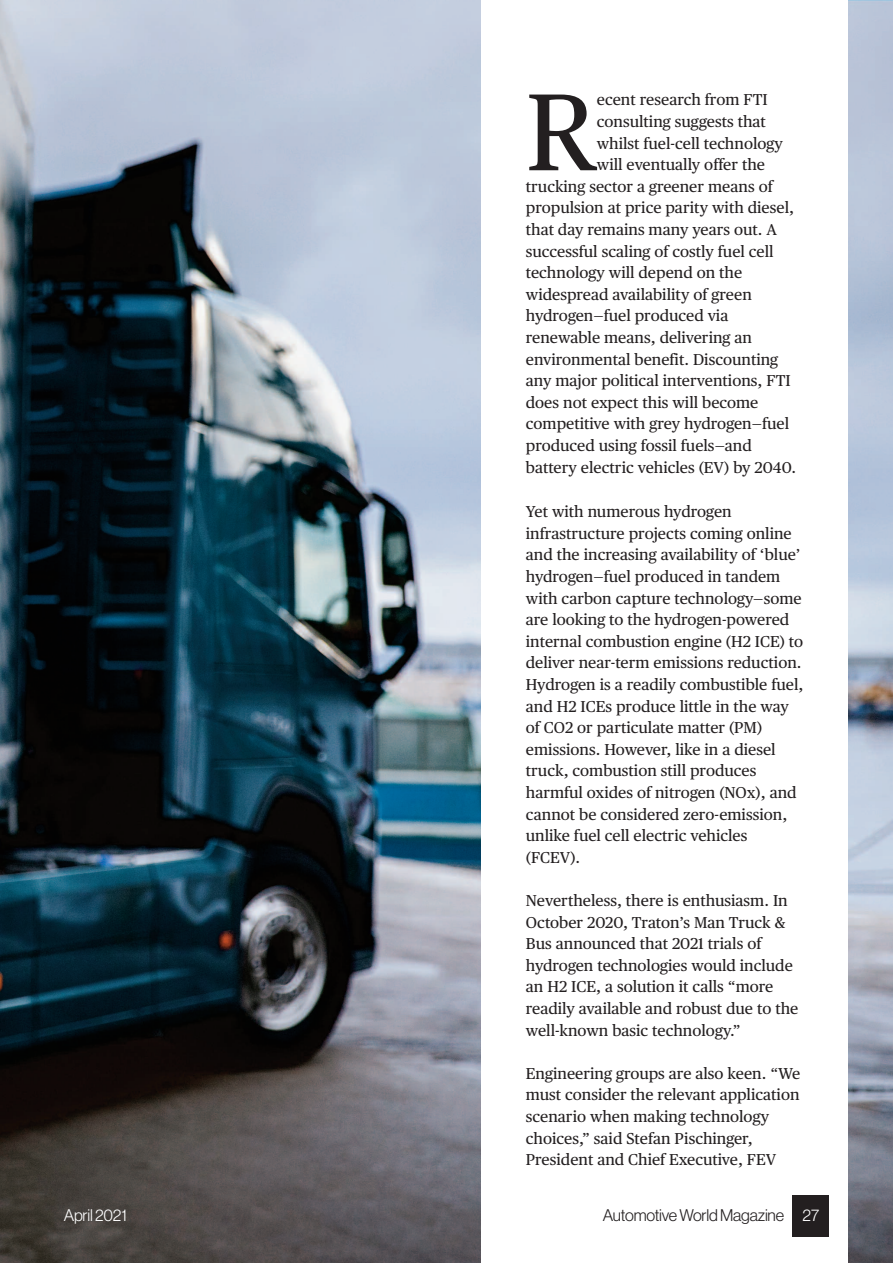
<style>
.page{position:relative;width:893px;height:1263px;background:#fff}
.page>*{position:absolute;margin:0;border:0;box-sizing:border-box;transform-origin:0 0}
.t1{font:109.2px "Publico Text";color:#231f20}
.t2{font:300 16.5px "Haas Grot Disp 45";letter-spacing:-.01em;color:#231f20}
.t3{font:300 16.5px "Haas Grot Disp 45";letter-spacing:-.01em;color:#fff}
.t4{font:15.75px/21.6px "Publico Text";color:#231f20}
.s1{color:#fff}
</style>
<div class="page">
<img style="left:848px;top:0;width:45px;height:1263px">
<img style="left:0;top:0;width:481px;height:1263px">
<div style="left:792px;top:1195px;width:37px;height:42px;background:#231f20"></div>
<h1 class="t1" style="left:526px;top:87px;width:73px">R</h1>
<p class="t4" style="left:597px;top:90px;width:172px">ecent research from FTI</p>
<p class="t4" style="left:597px;top:112px;width:170px">consulting suggests that</p>
<p class="t4" style="left:597px;top:134px;width:188px">whilst fuel-cell technology</p>
<p class="t4" style="left:597px;top:155px;width:170px">will eventually offer the</p>
<p class="t4" style="left:526px;top:177px;width:248px">trucking sector a greener means of</p>
<p class="t4" style="left:526px;top:198px;width:270px">propulsion at price parity with diesel,</p>
<p class="t4" style="left:526px;top:220px;width:253px">that day remains many years out. A</p>
<p class="t4" style="left:526px;top:242px;width:249px">successful scaling of costly fuel cell</p>
<p class="t4" style="left:526px;top:263px;width:218px">technology will depend on the</p>
<p class="t4" style="left:526px;top:285px;width:227px">widespread availability of green</p>
<p class="t4" style="left:526px;top:306px;width:204px">hydrogen—fuel produced via</p>
<p class="t4" style="left:526px;top:328px;width:228px">renewable means, delivering an</p>
<p class="t4" style="left:526px;top:350px;width:254px">environmental benefit. Discounting</p>
<p class="t4" style="left:526px;top:371px;width:266px">any major political interventions, FTI</p>
<p class="t4" style="left:526px;top:393px;width:234px">does not expect this will become</p>
<p class="t4" style="left:526px;top:414px;width:265px">competitive with grey hydrogen—fuel</p>
<p class="t4" style="left:526px;top:436px;width:228px">produced using fossil fuels—and</p>
<p class="t4" style="left:526px;top:458px;width:272px">battery electric vehicles (EV) by 2040.</p>
<p class="t4" style="left:526px;top:502px;width:279px">Yet with numerous hydrogen infrastructure projects coming online and the increasing availability of ‘blue’ hydrogen—fuel produced in tandem with carbon capture technology—some are looking to the hydrogen-powered internal combustion engine (H2 ICE) to deliver near-term emissions reduction.<br>Hydrogen is a readily combustible fuel, and H2 ICEs produce little in the way of CO2 or particulate matter (PM) emissions. However, like in a diesel truck, combustion still produces harmful oxides of nitrogen (NOx), and cannot be considered zero-emission, unlike fuel cell electric vehicles (FCEV).</p>
<p class="t4" style="left:526px;top:891px;width:274px">Nevertheless, there is enthusiasm. In October 2020, Traton’s Man Truck &amp; Bus announced that 2021 trials of hydrogen technologies would include an H2 ICE, a solution it calls “more readily available and robust due to the well-known basic technology.”</p>
<p class="t4" style="left:526px;top:1064px;width:276px">Engineering groups are also keen. “We must consider the relevant application scenario when making technology choices,” said Stefan Pischinger, President and Chief Executive, FEV</p>
<p class="t3" style="left:64px;top:1209px;width:64px">April2021</p>
<p class="t2" style="left:603px;top:1209px;width:218px">AutomotiveWorldMagazine <span class="s1">27</span></p>
</div>
